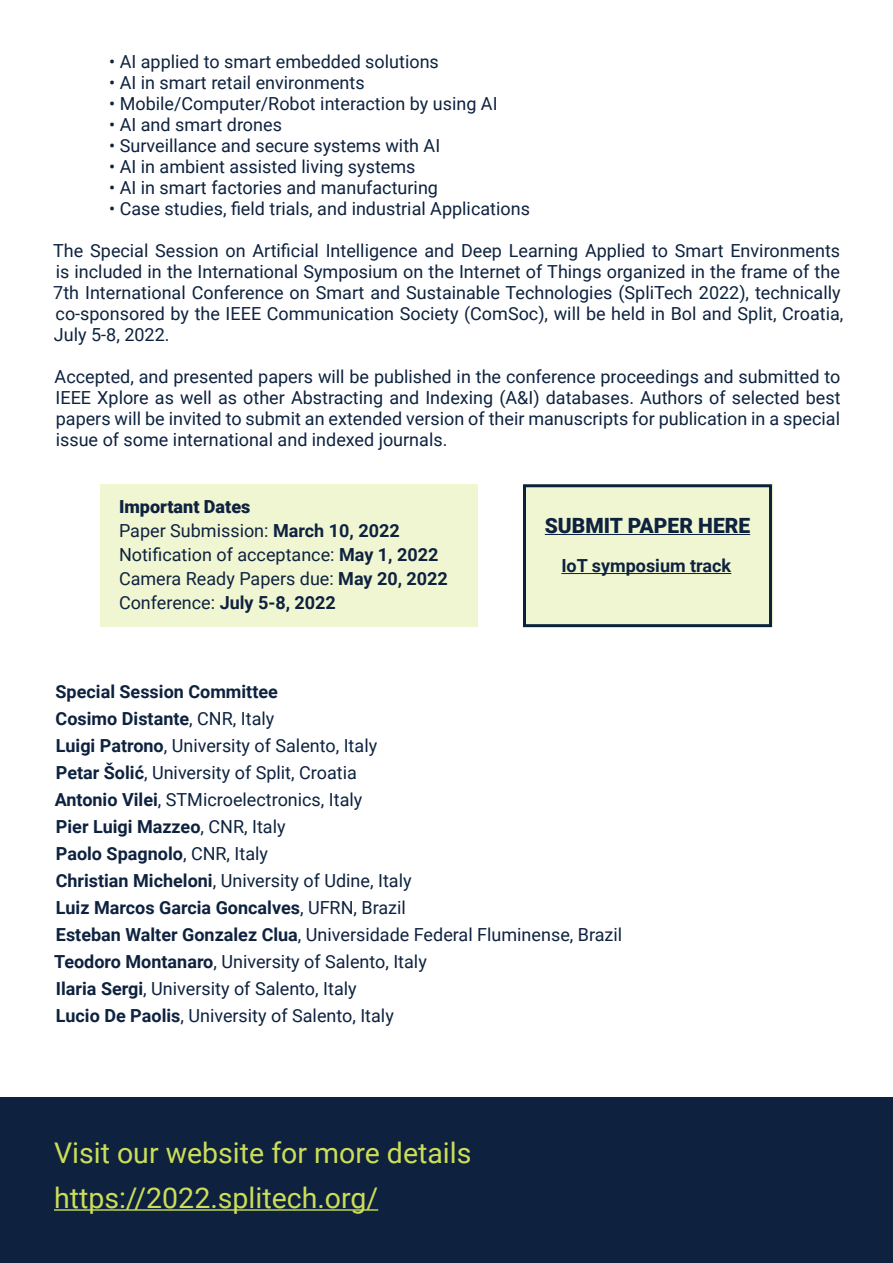
<style>
.page{position:relative;width:893px;height:1263px;background:#fff}
.page>*{position:absolute;margin:0;border:0;box-sizing:border-box;transform-origin:0 0}
.t1{font:28.5px "Roboto";color:#ccde57}
.t2{font:900 21px "Roboto";color:#0d223f}
.t3{font:18px/27px "Roboto";color:#0e223f}
.t4{font:700 18px "Roboto";color:#0d223f}
.s1{font-weight:900}
.s2{font-weight:700}
</style>
<div class="page">
<div style="left:100px;top:484px;width:378px;height:143px;background:#f1f6d2"></div>
<div style="left:0;top:1097px;width:893px;height:166px;background:#0e223f"></div>
<hr style="left:54px;top:1209px;width:324px;height:2px;background:#ccde57">
<div style="left:523px;top:484px;width:249px;height:143px;background:#f1f6d2"></div>
<hr style="left:545px;top:534px;width:205px;height:1px;background:#0d223f">
<hr style="left:561px;top:573px;width:170px;height:1px;background:#0d223f">
<div style="left:523px;top:484px;width:249px;height:143px;border:3px solid #0b223e"></div>
<p class="t3" style="left:109px;top:47px;width:331px">• AI applied to smart embedded solutions</p>
<p class="t3" style="left:109px;top:68px;width:257px">• AI in smart retail environments</p>
<p class="t3" style="left:109px;top:89px;width:390px">• Mobile/Computer/Robot interaction by using AI</p>
<p class="t3" style="left:109px;top:110px;width:174px">• AI and smart drones</p>
<p class="t3" style="left:109px;top:131px;width:333px">• Surveillance and secure systems with AI</p>
<p class="t3" style="left:109px;top:152px;width:308px">• AI in ambient assisted living systems</p>
<p class="t3" style="left:109px;top:173px;width:330px">• AI in smart factories and manufacturing</p>
<p class="t3" style="left:109px;top:194px;width:422px">• Case studies, field trials, and industrial Applications</p>
<p class="t3" style="left:53px;top:239px;width:792px;line-height:21px">The Special Session on Artificial Intelligence and Deep Learning Applied to Smart Environments is included in the International Symposium on the Internet of Things organized in the frame of the 7th International Conference on Smart and Sustainable Technologies (SpliTech 2022), technically co-sponsored by the IEEE Communication Society (ComSoc), will be held in Bol and Split, Croatia, July 5-8, 2022.</p>
<p class="t3" style="left:55px;top:365px;width:787px;line-height:21px;text-align:justify">Accepted, and presented papers will be published in the conference proceedings and submitted to IEEE Xplore as well as other Abstracting and Indexing (A&amp;I) databases. Authors of selected best papers will be invited to submit an extended version of their manuscripts for publication in a special issue of some international and indexed journals.</p>
<p class="t3" style="left:119px;top:494px;width:330px;line-height:24px"><span class="s1">Important Dates<br></span>Paper Submission: <span class="s2">March 10, 2022<br></span>Notification of acceptance: <span class="s2">May 1, 2022<br></span>Camera Ready Papers due: <span class="s2">May 20, 2022<br></span>Conference: <span class="s2">July 5-8, 2022</span></p>
<p class="t2" style="left:545px;top:511px;width:207px">SUBMIT PAPER HERE</p>
<p class="t4" style="left:561px;top:553px;width:171px">IoT symposium track</p>
<p class="t3" style="left:54px;top:677px;width:570px"><span class="s2">Special Session Committee<br>Cosimo Distante</span>, CNR, Italy<br><span class="s2">Luigi Patrono</span>, University of Salento, Italy<br><span class="s2">Petar Šolić</span>, University of Split, Croatia<br><span class="s2">Antonio Vilei</span>, STMicroelectronics, Italy<br><span class="s2">Pier Luigi Mazzeo</span>, CNR, Italy<br><span class="s2">Paolo Spagnolo</span>, CNR, Italy<br><span class="s2">Christian Micheloni</span>, University of Udine, Italy<br><span class="s2">Luiz Marcos Garcia Goncalves</span>, UFRN, Brazil<br><span class="s2">Esteban Walter Gonzalez Clua</span>, Universidade Federal Fluminense, Brazil <span class="s2">Teodoro Montanaro</span>, University of Salento, Italy<br><span class="s2">Ilaria Sergi</span>, University of Salento, Italy<br><span class="s2">Lucio De Paolis</span>, University of Salento, Italy</p>
<h1 class="t1" style="left:54px;top:1133px;width:419px">Visit our website for more details</h1>
<h1 class="t1" style="left:54px;top:1178px;width:326px">https://2022.splitech.org/</h1>
</div>
